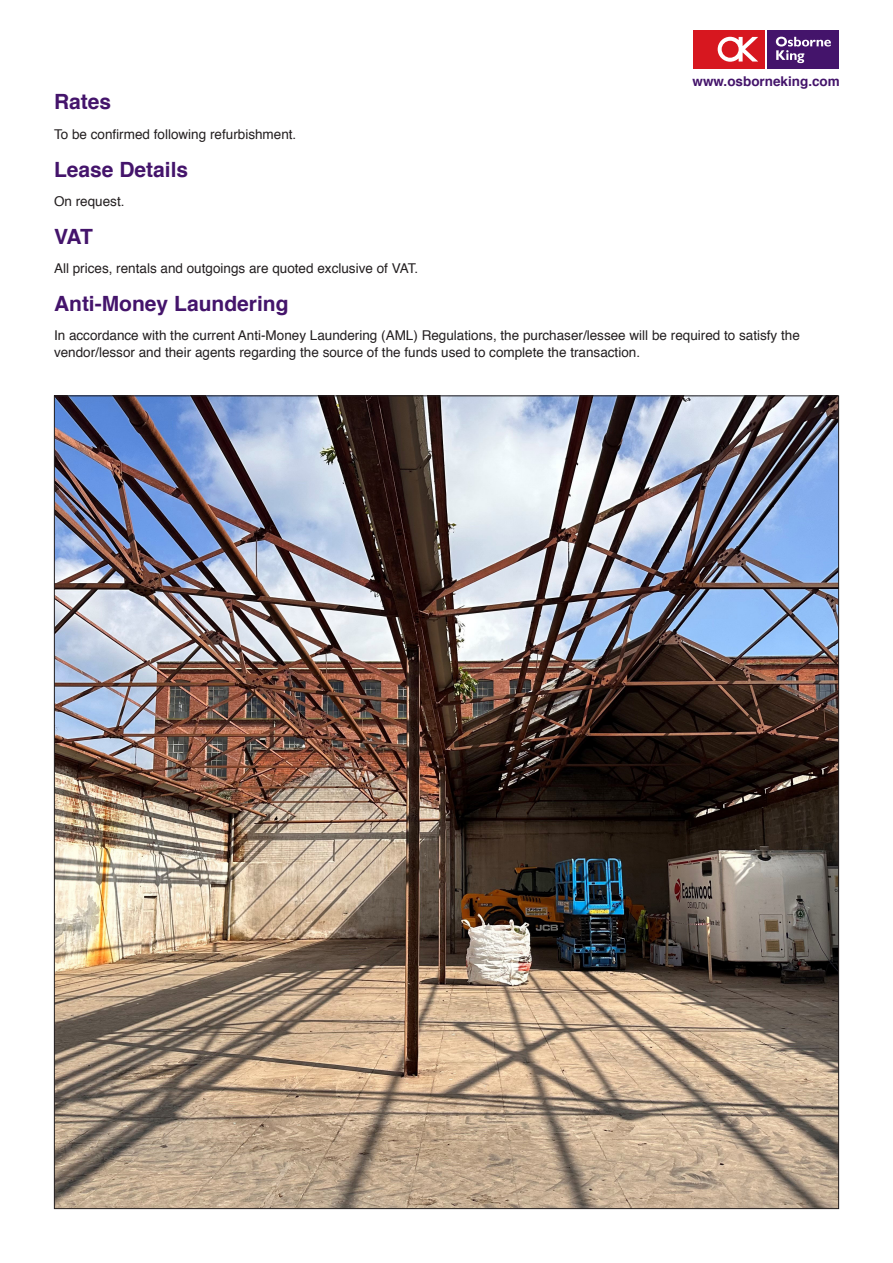
<style>
.page{position:relative;width:893px;height:1263px;background:#fff}
.page>*{position:absolute;margin:0;border:0;box-sizing:border-box;transform-origin:0 0}
.t1{font:700 21px "Helvetica";color:#44146b}
.Body_Text{font:13.5px/16.5px "Helvetica";color:#231f20}
.t2{font:700 13.5px "Helvetica";color:#44146b}
</style>
<div class="page">
<div style="left:690px;top:27px;width:152px;height:44px;background:linear-gradient(to right,#fff,#fff)"></div>
<div style="left:767px;top:30px;width:72px;height:38px;background:#44146b"></div>
<svg style="left:776px;top:37px;width:55px;height:26px"></svg>
<div style="left:693px;top:30px;width:72px;height:38px;background:#d7171f"></div>
<svg style="left:718px;top:37px;width:40px;height:25px"></svg>
<img style="left:56px;top:397px;width:781px;height:810px">
<p class="t2" style="left:693px;top:70px;width:149px">www.osborneking.com</p>
<h3 class="t1" style="left:54px;top:85px;width:59px">Rates</h3>
<p class="Body_Text" style="left:54px;top:126px;width:244px">To be confirmed following refurbishment.</p>
<h3 class="t1" style="left:54px;top:152px;width:136px">Lease Details</h3>
<p class="Body_Text" style="left:54px;top:193px;width:72px">On request.</p>
<h3 class="t1" style="left:54px;top:219px;width:40px">VAT</h3>
<p class="Body_Text" style="left:54px;top:260px;width:366px">All prices, rentals and outgoings are quoted exclusive of VAT.</p>
<h3 class="t1" style="left:54px;top:287px;width:236px">Anti-Money Laundering</h3>
<p class="Body_Text" style="left:54px;top:328px;width:747px">In accordance with the current Anti-Money Laundering (AML) Regulations, the purchaser/lessee will be required to satisfy the vendor/lessor and their agents regarding the source of the funds used to complete the transaction.</p>
</div>
